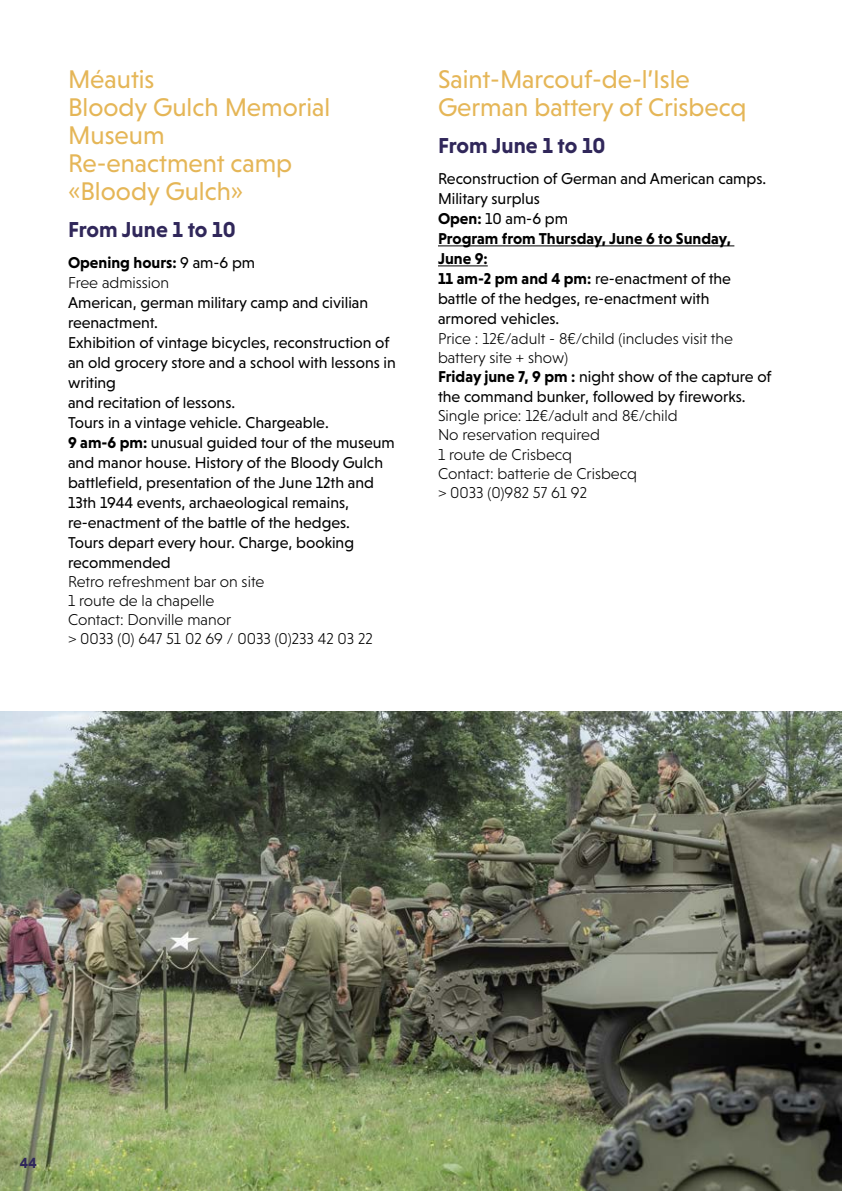
<style>
.page{position:relative;width:842px;height:1191px;background:#fff}
.page>*{position:absolute;margin:0;border:0;box-sizing:border-box;transform-origin:0 0}
.t1{font:26px/28px "Niveau Grotesk";color:#e5b657}
.t2{font:700 22px "Niveau Grotesk";letter-spacing:-.005em;color:#30275a}
.t3{font:16px/20px "Niveau Grotesk";color:#000}
.t4{font:300 16px/19.2px "Niveau Grotesk";color:#000}
.t5{font:700 16px/19.2px "Niveau Grotesk";color:#000}
.t6{font:700 15px "Niveau Grotesk";color:#30275a}
.s1{font-weight:400}
.s2{font-weight:300}
.s3{font-weight:700}
</style>
<div class="page">
<hr style="left:438px;top:245px;width:296px;height:1px;background:#000">
<hr style="left:438px;top:265px;width:50px;height:1px;background:#000">
<img style="left:0;top:711px;width:842px;height:480px">
<h1 class="t1" style="left:68px;top:65px;width:264px">Méautis<br>Bloody Gulch Memorial<br>Museum<br>Re-enactment camp «Bloody Gulch»</h1>
<h2 class="t2" style="left:68px;top:217px;width:169px">From June 1 to 10</h2>
<p class="t5" style="left:68px;top:253px;width:189px">Opening hours: <span class="s1">9 am-6 pm<br></span><span class="s2">Free admission</span></p>
<p class="t3" style="left:68px;top:292px;width:329px">American, german military camp and civilian reenactment.<br>Exhibition of vintage bicycles, reconstruction of an old grocery store and a school with lessons in writing<br>and recitation of lessons.<br>Tours in a vintage vehicle. Chargeable.<br><span class="s3">9 am-6 pm:</span> unusual guided tour of the museum and manor house. History of the Bloody Gulch battlefield, presentation of the June 12th and 13th 1944 events, archaeological remains, re-enactment of the battle of the hedges.<br>Tours depart every hour. Charge, booking recommended</p>
<p class="t4" style="left:68px;top:572px;width:306px">Retro refreshment bar on site<br>1 route de la chapelle<br>Contact: Donville manor<br>&gt; 0033 (0) 647 51 02 69 / 0033 (0)233 42 03 22</p>
<h1 class="t1" style="left:438px;top:65px;width:310px">Saint-Marcouf-de-l’Isle<br>German battery of Crisbecq</h1>
<h2 class="t2" style="left:438px;top:133px;width:169px">From June 1 to 10</h2>
<p class="t3" style="left:438px;top:169px;width:330px">Reconstruction of German and American camps.<br>Military surplus<br><span class="s3">Open:</span> 10 am-6 pm<br><span class="s3">Program from Thursday, June 6 to Sunday,<br>June 9:<br>11 am-2 pm and 4 pm:</span> re-enactment of the battle of the hedges, re-enactment with armored vehicles.</p>
<p class="t3" style="left:438px;top:328px;width:335px;line-height:19.4px"><span class="s2">Price : 12€/adult - 8€/child (includes visit the battery site + show)<br></span><span class="s3">Friday june 7, 9 pm :</span> night show of the capture of the command bunker, followed by fireworks.</p>
<p class="t4" style="left:438px;top:406px;width:241px">Single price: 12€/adult and 8€/child<br>No reservation required<br>1 route de Crisbecq<br>Contact: batterie de Crisbecq<br>&gt; 0033 (0)982 57 61 92</p>
<p class="t6" style="left:20px;top:1154px;width:18px">44</p>
</div>
